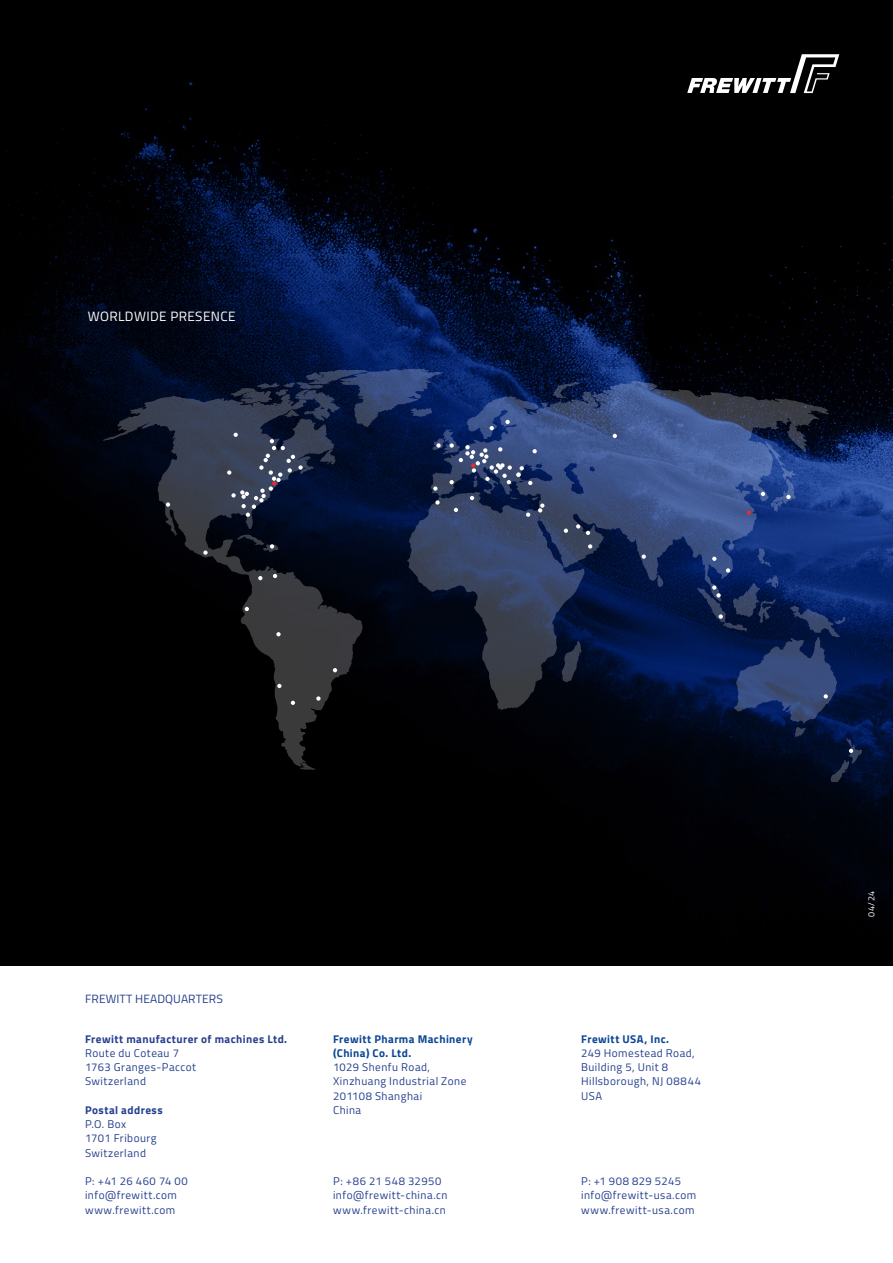
<style>
.page{position:relative;width:893px;height:1263px;background:#fff}
.page>*{position:absolute;margin:0;border:0;box-sizing:border-box;transform-origin:0 0}
.Tit_presencemondiale{font:13.5px "Titillium";letter-spacing:.03em;color:#fff}
.refences_liste{font:12px "Titillium";letter-spacing:.01em;color:#253f8e}
.t1{font:11.25px "Titillium";letter-spacing:.04em;color:#253f8e}
.t2{font:700 11.25px/14.2px "Titillium";letter-spacing:.04em;color:#253f8e}
.t3{font:700 11.25px "Titillium";letter-spacing:.04em;color:#094594}
.t4{font:9px "Titillium";color:#fff}
.s1{font-weight:400}
</style>
<div class="page">
<img style="left:0;top:0;width:893px;height:965px">
<svg style="left:687px;top:54px;width:152px;height:39px"></svg>
<svg style="left:103px;top:369px;width:742px;height:401px;background:#15203c"></svg>
<svg style="left:490px;top:426px;width:4px;height:4px"></svg>
<svg style="left:436px;top:443px;width:5px;height:5px"></svg>
<svg style="left:433px;top:486px;width:4px;height:5px"></svg>
<svg style="left:586px;top:531px;width:4px;height:4px"></svg>
<svg style="left:588px;top:544px;width:4px;height:5px"></svg>
<svg style="left:564px;top:529px;width:4px;height:4px"></svg>
<svg style="left:576px;top:524px;width:4px;height:5px"></svg>
<svg style="left:642px;top:554px;width:4px;height:5px"></svg>
<svg style="left:712px;top:557px;width:4px;height:4px"></svg>
<svg style="left:712px;top:585px;width:9px;height:12px"></svg>
<svg style="left:726px;top:568px;width:4px;height:5px"></svg>
<svg style="left:719px;top:614px;width:4px;height:5px"></svg>
<svg style="left:824px;top:694px;width:4px;height:4px"></svg>
<svg style="left:831px;top:737px;width:31px;height:45px"></svg>
<svg style="left:761px;top:492px;width:4px;height:4px"></svg>
<svg style="left:786px;top:495px;width:5px;height:4px"></svg>
<svg style="left:613px;top:434px;width:4px;height:4px"></svg>
<svg style="left:747px;top:510px;width:4px;height:5px"></svg>
<svg style="left:449px;top:443px;width:88px;height:42px;background:#43537b"></svg>
<svg style="left:470px;top:496px;width:4px;height:4px"></svg>
<svg style="left:435px;top:500px;width:5px;height:5px"></svg>
<svg style="left:454px;top:508px;width:4px;height:4px"></svg>
<svg style="left:526px;top:512px;width:4px;height:5px"></svg>
<svg style="left:538px;top:503px;width:6px;height:9px"></svg>
<svg style="left:505px;top:420px;width:5px;height:4px"></svg>
<svg style="left:203px;top:550px;width:5px;height:5px"></svg>
<svg style="left:258px;top:576px;width:4px;height:4px"></svg>
<svg style="left:273px;top:574px;width:4px;height:4px"></svg>
<svg style="left:245px;top:607px;width:4px;height:4px"></svg>
<svg style="left:276px;top:632px;width:5px;height:4px"></svg>
<svg style="left:333px;top:668px;width:4px;height:4px"></svg>
<svg style="left:277px;top:684px;width:5px;height:4px"></svg>
<svg style="left:291px;top:701px;width:4px;height:4px"></svg>
<svg style="left:316px;top:696px;width:5px;height:5px"></svg>
<svg style="left:270px;top:544px;width:4px;height:5px"></svg>
<svg style="left:227px;top:433px;width:76px;height:84px;background:#363f56"></svg>
<svg style="left:166px;top:502px;width:4px;height:5px"></svg>
<p class="Tit_presencemondiale" style="left:88px;top:307px;width:149px">WORLDWIDE PRESENCE</p>
<p class="refences_liste" style="left:85px;top:990px;width:139px">FREWITT HEADQUARTERS</p>
<p class="t2" style="left:85px;top:1031px;width:204px">Frewitt manufacturer of machines Ltd.<br><span class="s1">Route du Coteau 7</span></p>
<p class="t1" style="left:85px;top:1059px;width:113px">1763 Granges-Paccot</p>
<p class="t1" style="left:85px;top:1073px;width:62px">Switzerland</p>
<p class="t2" style="left:85px;top:1102px;width:79px">Postal address</p>
<p class="t1" style="left:85px;top:1116px;width:43px">P.O. Box</p>
<p class="t1" style="left:85px;top:1130px;width:73px">1701 Fribourg</p>
<p class="t1" style="left:85px;top:1144px;width:62px">Switzerland</p>
<p class="t1" style="left:85px;top:1173px;width:104px">P: +41 26 460 74 00</p>
<p class="t1" style="left:85px;top:1187px;width:93px">info@frewitt.com</p>
<p class="t1" style="left:85px;top:1201px;width:92px">www.frewitt.com</p>
<p class="t3" style="left:333px;top:1030px;width:141px">Frewitt Pharma Machinery</p>
<p class="t3" style="left:333px;top:1044px;width:80px">(China) Co. Ltd.</p>
<p class="t1" style="left:333px;top:1059px;width:98px">1029 Shenfu Road,</p>
<p class="t1" style="left:333px;top:1073px;width:135px">Xinzhuang Industrial Zone</p>
<p class="t1" style="left:333px;top:1087px;width:91px">201108 Shanghai</p>
<p class="t1" style="left:333px;top:1102px;width:30px">China</p>
<p class="t1" style="left:333px;top:1173px;width:110px">P: +86 21 548 32950</p>
<p class="t1" style="left:333px;top:1187px;width:116px">info@frewitt-china.cn</p>
<p class="t1" style="left:333px;top:1201px;width:114px">www.frewitt-china.cn</p>
<p class="t3" style="left:581px;top:1030px;width:89px">Frewitt USA, Inc.</p>
<p class="t1" style="left:581px;top:1045px;width:115px">249 Homestead Road,</p>
<p class="t1" style="left:581px;top:1059px;width:88px">Building 5, Unit 8</p>
<p class="t1" style="left:581px;top:1073px;width:121px">Hillsborough, NJ 08844</p>
<p class="t1" style="left:581px;top:1087px;width:23px">USA</p>
<p class="t1" style="left:581px;top:1173px;width:101px">P: +1 908 829 5245</p>
<p class="t1" style="left:581px;top:1187px;width:117px">info@frewitt-usa.com</p>
<p class="t1" style="left:581px;top:1201px;width:115px">www.frewitt-usa.com</p>
<p class="t4" style="left:865px;top:917px;width:27px;rotate:-90deg">04/24</p>
</div>
